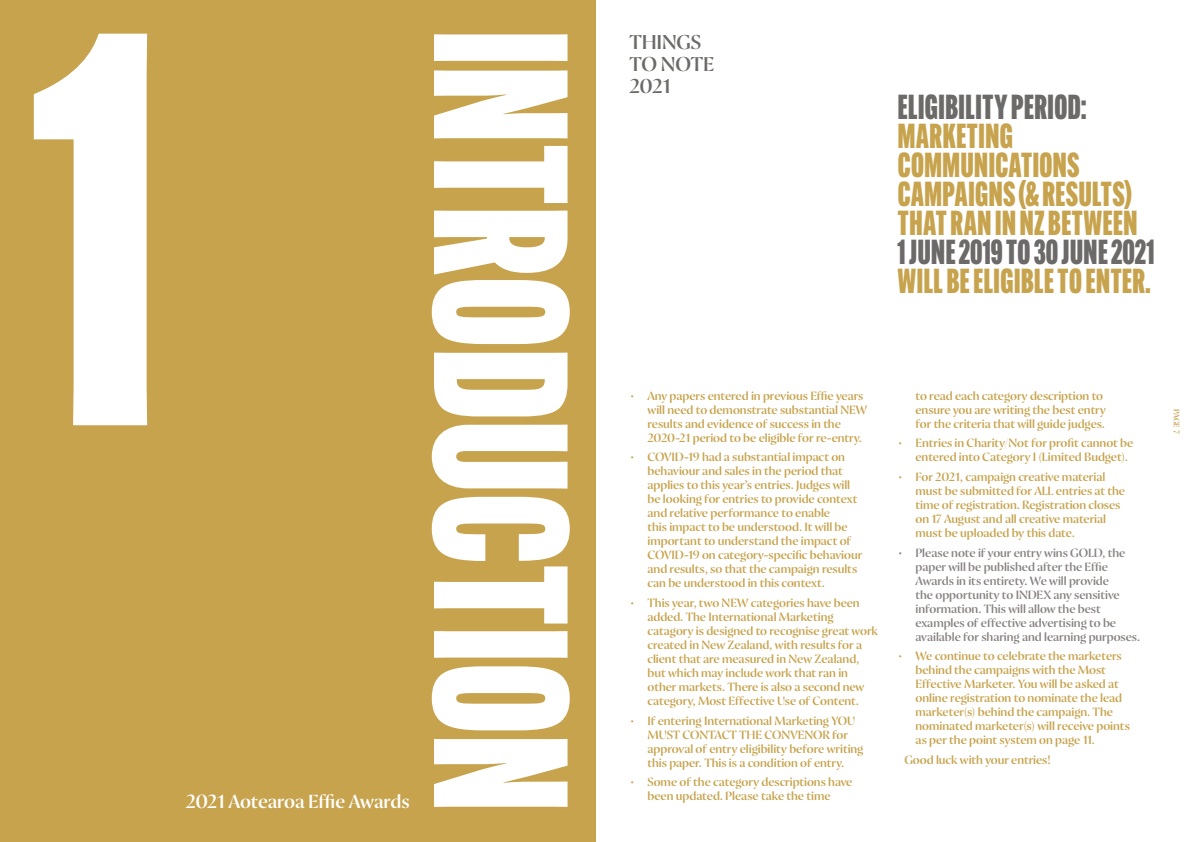
<style>
.page{position:relative;width:1191px;height:842px;background:#fff}
.page>*{position:absolute;margin:0;border:0;box-sizing:border-box;transform-origin:0 0}
.t1{font:900 544.6px "Alternate Gothic Comp ATF";color:#fff}
.t2{font:900 186.6px "Alternate Gothic Comp ATF";letter-spacing:.005em;color:#fff}
.t3{font:900 34px/29px "Alternate Gothic Comp ATF";letter-spacing:.02em;color:#c7a34d}
.t4{font:900 34px "Alternate Gothic Comp ATF";letter-spacing:.015em;color:#6c6a68}
.t5{font:20px/22px "Bombay Display";letter-spacing:-.01em;color:#6c6a68}
.t6{font:19px "Bombay Display";letter-spacing:-.01em;color:#fff}
.t7{font:12px/14px "Bombay Display";letter-spacing:-.005em;color:#c7a34d}
.t8{font:12px/14px "Bombay Display";letter-spacing:-.005em;color:#878280}
.t9{font:8px "Bombay Display";color:#c7a34d}
</style>
<div class="page">
<div style="left:0;top:0;width:595px;height:842px;background:#c7a34d"></div>
<h1 class="t1" style="left:32px;top:-106px;width:135px">1</h1>
<h3 class="t5" style="left:629px;top:31px;width:86px">THINGS<br>TO NOTE<br>2021</h3>
<h2 class="t2" style="left:616px;top:30px;width:782px;rotate:90deg">INTRODUCTION</h2>
<p class="t7" style="left:647px;top:388px;width:221px;text-indent:-18px">• Any papers entered in previous Effie years will need to demonstrate substantial NEW results and evidence of success in the 2020-21 period to be eligible for re-entry.</p>
<p class="t7" style="left:647px;top:450px;width:216px;text-indent:-18px">• COVID-19 had a substantial impact on behaviour and sales in the period that applies to this year’s entries. Judges will be looking for entries to provide context and relative performance to enable<br>this impact to be understood. It will be important to understand the impact of COVID-19 on category-specific behaviour and results, so that the campaign results can be understood in this context.</p>
<p class="t7" style="left:647px;top:596px;width:232px;text-indent:-18px">• This year, two NEW categories have been added. The International Marketing catagory is designed to recognise great work created in New Zealand, with results for a client that are measured in New Zealand, but which may include work that ran in other markets. There is also a second new category, Most Effective Use of Content.</p>
<p class="t7" style="left:647px;top:714px;width:217px;text-indent:-18px">• If entering International Marketing YOU MUST CONTACT THE CONVENOR for approval of entry eligibility before writing this paper. This is a condition of entry.</p>
<p class="t7" style="left:629px;top:775px;width:224px;text-align:center">• Some of the category descriptions have been updated. Please take the time</p>
<h3 class="t6" style="left:186px;top:790px;width:225px">2021 Aotearoa Effie Awards</h3>
<h3 class="t4" style="left:898px;top:85px;width:190px">ELIGIBILITY PERIOD:</h3>
<h3 class="t3" style="left:898px;top:121px;width:241px">MARKETING<br>COMMUNICATIONS<br>CAMPAIGNS (&amp; RESULTS)<br>THAT RAN IN NZ BETWEEN</h3>
<h3 class="t4" style="left:897px;top:230px;width:259px">1 JUNE 2019 TO 30 JUNE 2021</h3>
<h3 class="t3" style="left:898px;top:266px;width:254px">WILL BE ELIGIBLE TO ENTER.</h3>
<p class="t7" style="left:915px;top:389px;width:192px">to read each category description to ensure you are writing the best entry for the criteria that will guide judges.</p>
<p class="t7" style="left:915px;top:436px;width:219px;text-indent:-18px">• Entries in Charity/Not for profit cannot be entered into Category I (Limited Budget).</p>
<p class="t7" style="left:915px;top:470px;width:211px;text-indent:-18px">• For 2021, campaign creative material must be submitted for ALL entries at the time of registration. Registration closes on 17 August and all creative material must be uploaded by this date.</p>
<p class="t8" style="left:915px;top:546px;width:226px;text-indent:-18px">• Please note if your entry wins GOLD, the paper will be published after the Effie Awards in its entirety. We will provide<br>the opportunity to INDEX any sensitive information. This will allow the best examples of effective advertising to be available for sharing and learning purposes.</p>
<p class="t7" style="left:915px;top:649px;width:216px;text-indent:-18px">• We continue to celebrate the marketers behind the campaigns with the Most Effective Marketer. You will be asked at online registration to nominate the lead marketer(s) behind the campaign. The nominated marketer(s) will receive points as per the point system on page 11.</p>
<p class="t7" style="left:904px;top:753px;width:148px">Good luck with your entries!</p>
<p class="t9" style="left:1181px;top:409px;width:26px;rotate:90deg">PAGE 7</p>
</div>
